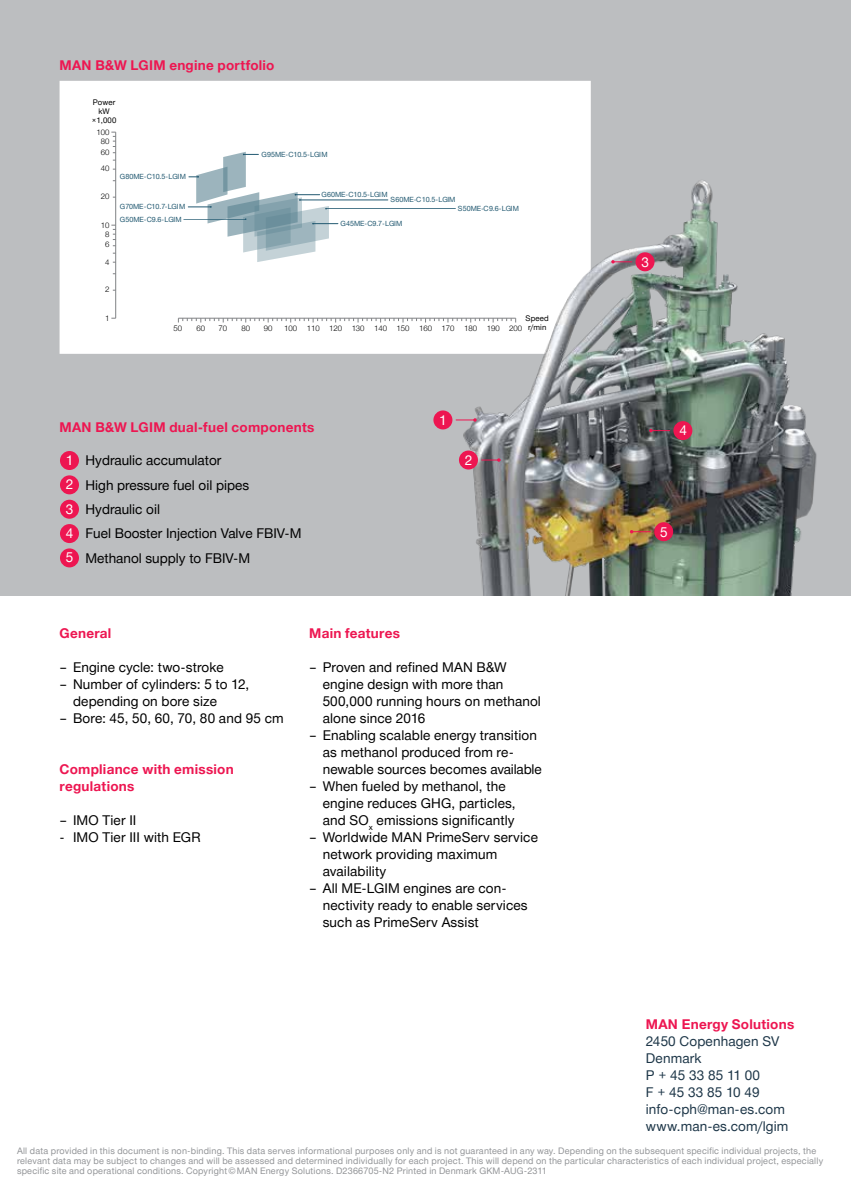
<style>
.page{position:relative;width:851px;height:1191px;background:#fff}
.page>*{position:absolute;margin:0;border:0;box-sizing:border-box;transform-origin:0 0}
.t1{font:13.5px/17px "Man Global";letter-spacing:.01em;color:#000}
.t2{font:700 13.5px/17px "Man Global";letter-spacing:.02em;color:#ed1651}
.t3{font:13.5px/17px "Man Global";letter-spacing:.015em;color:#1d3648}
.t4{font:13.5px/24.3px "Man Global";color:#fff}
.t5{font:9px/10.2px "Man Global";letter-spacing:.025em;color:#939598}
.t6{font:300 7.8px/11.2px "Man Global";color:#000}
.t7{font:7.8px/9px "Man Global";letter-spacing:.015em;color:#000;text-align:center}
.t8{font:7.2px "Man Global";letter-spacing:-.005em;color:#225971}
</style>
<div class="page">
<div style="left:0;top:0;width:850px;height:595px;background:#bcbec0"></div>
<div style="left:60px;top:81px;width:530px;height:273px;background:#fff"></div>
<hr style="left:115px;top:132px;width:1px;height:186px;background:#808285">
<svg style="left:111px;top:132px;width:5px;height:21px"></svg>
<svg style="left:111px;top:225px;width:5px;height:21px"></svg>
<svg style="left:178px;top:318px;width:252px;height:4px"></svg>
<hr style="left:300px;top:200px;width:88px;height:1px;background:#225971">
<hr style="left:326px;top:208px;width:129px;height:1px;background:#225971">
<hr style="left:184px;top:219px;width:62px;height:1px;background:#225971">
<svg style="left:188px;top:152px;width:150px;height:110px;background:#d1dce0"></svg>
<div style="left:60px;top:475px;width:19px;height:19px;background:#ed1651;border-radius:50%"></div>
<div style="left:60px;top:524px;width:19px;height:19px;background:#ed1651;border-radius:50%"></div>
<div style="left:60px;top:548px;width:19px;height:19px;background:#ed1651;border-radius:50%"></div>
<div style="left:60px;top:451px;width:19px;height:19px;background:#ed1651;border-radius:50%"></div>
<div style="left:60px;top:500px;width:19px;height:19px;background:#ed1651;border-radius:50%"></div>
<img style="left:430px;top:169px;width:387px;height:426px">
<div style="left:433px;top:410px;width:19px;height:19px;background:#ed1651;border-radius:50%"></div>
<svg style="left:455px;top:418px;width:21px;height:4px"></svg>
<div style="left:459px;top:450px;width:19px;height:19px;background:#ed1651;border-radius:50%"></div>
<svg style="left:481px;top:458px;width:19px;height:4px"></svg>
<div style="left:635px;top:252px;width:19px;height:19px;background:#ed1651;border-radius:50%"></div>
<svg style="left:611px;top:260px;width:21px;height:3px"></svg>
<div style="left:673px;top:421px;width:19px;height:19px;background:#ed1651;border-radius:50%"></div>
<svg style="left:649px;top:429px;width:21px;height:3px"></svg>
<div style="left:654px;top:522px;width:19px;height:19px;background:#ed1651;border-radius:50%"></div>
<svg style="left:630px;top:530px;width:20px;height:3px"></svg>
<p class="t2" style="left:60px;top:57px;width:216px">MAN B&amp;W LGIM engine portfolio</p>
<p class="t7" style="left:92px;top:98px;width:26px">Power kW ×1,000</p>
<p class="t6" style="left:97px;top:127px;width:14px">100</p>
<p class="t6" style="left:101px;top:136px;width:10px">80<br>60</p>
<p class="t6" style="left:101px;top:162px;width:10px">40</p>
<p class="t6" style="left:101px;top:191px;width:10px">20</p>
<p class="t6" style="left:101px;top:220px;width:10px">10</p>
<p class="t6" style="left:105px;top:229px;width:6px">8</p>
<p class="t6" style="left:105px;top:239px;width:6px">6</p>
<p class="t6" style="left:105px;top:256px;width:6px">4</p>
<p class="t6" style="left:105px;top:284px;width:6px">2</p>
<p class="t6" style="left:105px;top:313px;width:6px">1</p>
<p class="t8" style="left:261px;top:150px;width:68px">G95ME-C10.5-LGIM</p>
<p class="t8" style="left:120px;top:172px;width:68px">G80ME-C10.5-LGIM</p>
<p class="t8" style="left:120px;top:202px;width:67px">G70ME-C10.7-LGIM</p>
<p class="t8" style="left:458px;top:204px;width:62px">S50ME-C9.6-LGIM</p>
<p class="t8" style="left:321px;top:190px;width:68px">G60ME-C10.5-LGIM</p>
<p class="t8" style="left:390px;top:195px;width:66px">S60ME-C10.5-LGIM</p>
<p class="t8" style="left:120px;top:215px;width:63px">G50ME-C9.6-LGIM</p>
<p class="t8" style="left:340px;top:219px;width:63px">G45ME-C9.7-LGIM</p>
<p class="t7" style="left:525px;top:313px;width:25px">Speed r/min</p>
<p class="t6" style="left:173px;top:322px;width:10px">50</p>
<p class="t6" style="left:196px;top:322px;width:10px">60</p>
<p class="t6" style="left:218px;top:322px;width:10px">70</p>
<p class="t6" style="left:241px;top:322px;width:10px">80</p>
<p class="t6" style="left:264px;top:322px;width:10px">90</p>
<p class="t6" style="left:284px;top:322px;width:172px">100 110 120 130 140 150 160 170</p>
<p class="t6" style="left:464px;top:322px;width:59px">180 190 200</p>
<p class="t2" style="left:60px;top:418px;width:256px">MAN B&amp;W LGIM dual-fuel components</p>
<p class="t4" style="left:66px;top:448px;width:9px">1</p>
<p class="t4" style="left:66px;top:497px;width:9px">3</p>
<p class="t4" style="left:66px;top:472px;width:9px">2</p>
<p class="t4" style="left:66px;top:521px;width:9px">4<br>5</p>
<p class="t1" style="left:85px;top:448px;width:217px;line-height:24.5px">Hydraulic accumulator<br>High pressure fuel oil pipes<br>Hydraulic oil<br>Fuel Booster Injection Valve FBIV-M<br>Methanol supply to FBIV-M</p>
<p class="t4" style="left:439px;top:408px;width:9px">1</p>
<p class="t4" style="left:464px;top:448px;width:9px">2</p>
<p class="t2" style="left:60px;top:625px;width:53px">General</p>
<p class="t1" style="left:60px;top:659px;width:166px">– Engine cycle: two-stroke</p>
<p class="t1" style="left:73px;top:676px;width:178px;text-indent:-14px">– Number of cylinders: 5 to 12, depending on bore size</p>
<p class="t1" style="left:60px;top:710px;width:225px">– Bore: 45, 50, 60, 70, 80 and 95 cm</p>
<p class="t2" style="left:60px;top:761px;width:176px">Compliance with emission regulations</p>
<p class="t1" style="left:60px;top:812px;width:78px">– IMO Tier II</p>
<p class="t1" style="left:60px;top:829px;width:142px">- IMO Tier III with EGR</p>
<p class="t2" style="left:309px;top:625px;width:92px">Main features</p>
<p class="t1" style="left:322px;top:659px;width:220px;text-indent:-14px">– Proven and refined MAN B&amp;W engine design with more than<br>500,000 running hours on methanol alone since 2016</p>
<p class="t1" style="left:322px;top:727px;width:220px;text-indent:-14px">– Enabling scalable energy transition as methanol produced from re&shy;newable sources becomes available</p>
<p class="t1" style="left:322px;top:778px;width:194px;text-indent:-14px">– When fueled by methanol, the engine reduces GHG, particles, and SO<sub>x</sub> emissions significantly</p>
<p class="t1" style="left:322px;top:829px;width:217px;text-indent:-14px">– Worldwide MAN PrimeServ service network providing maximum availability</p>
<p class="t1" style="left:322px;top:880px;width:206px;text-indent:-14px">– All ME-LGIM engines are con&shy;nectivity ready to enable services such as PrimeServ Assist</p>
<p class="t4" style="left:641px;top:250px;width:9px">3</p>
<p class="t4" style="left:679px;top:418px;width:9px">4</p>
<p class="t4" style="left:660px;top:520px;width:9px">5</p>
<p class="t2" style="left:645px;top:1016px;width:150px">MAN Energy Solutions</p>
<p class="t3" style="left:645px;top:1033px;width:144px">2450 Copenhagen SV<br>Denmark<br>P+4533851100<br>F+4533851049 info-cph@man-es.com www.man-es.com/lgim</p>
<p class="t5" style="left:17px;top:1145px;width:807px">All data provided in this document is non-binding. This data serves informational purposes only and is not guaranteed in any way. Depending on the subsequent specific individual projects, the relevant data may be subject to changes and will be assessed and determined individually for each project. This will depend on the particular characteristics of each individual project, especially specific site and operational conditions. Copyright © MAN Energy Solutions. D2366705-N2 Printed in Denmark GKM-AUG-2311</p>
</div>
